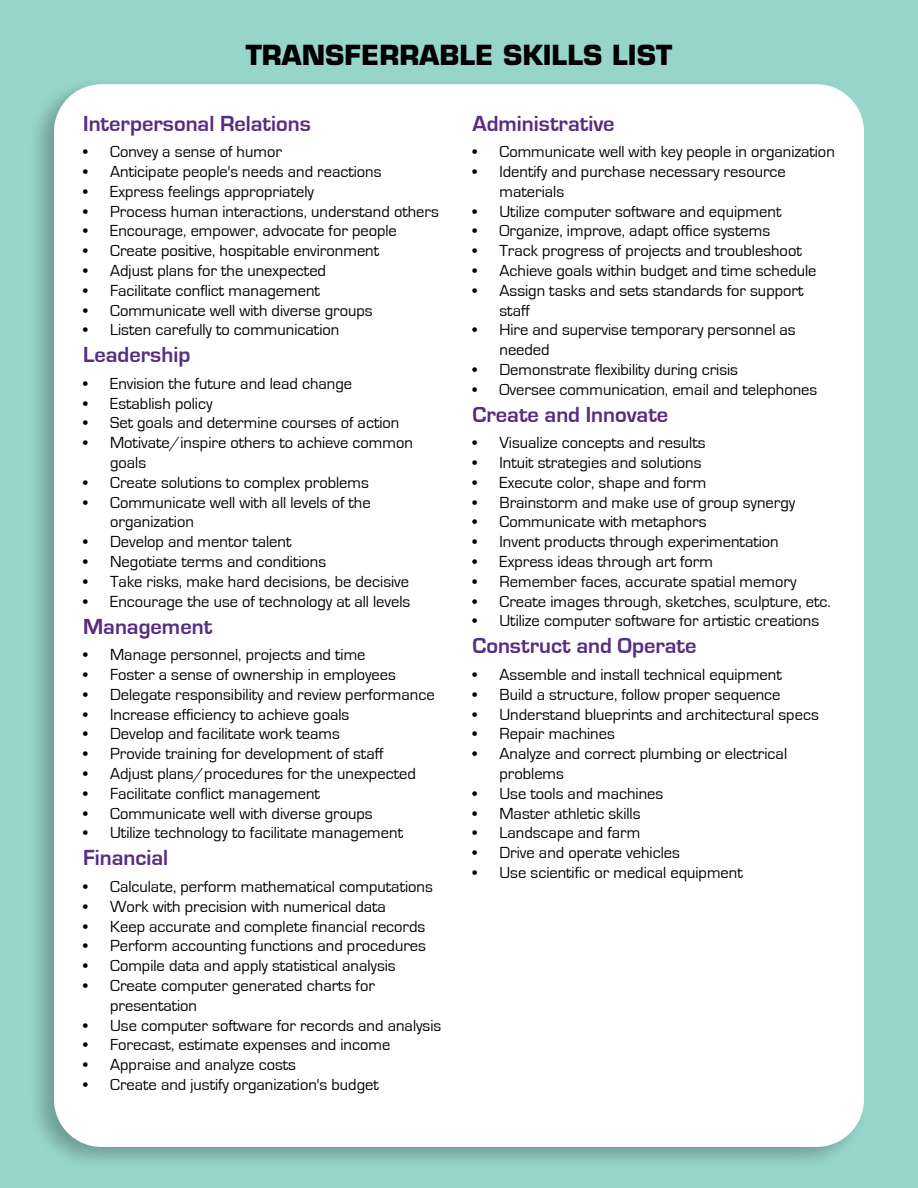
<style>
.page{position:relative;width:918px;height:1188px;background:#97d5ca}
.page>*{position:absolute;margin:0;border:0;box-sizing:border-box;transform-origin:0 0}
.t1{font:700 27px "Eurostile";color:#000}
.t2{font:700 22.5px "Eurostile";color:#572c82}
.t3{font:16.5px/19.8px "Eurostile";color:#000}
</style>
<div class="page">
<div style="left:28px;top:77px;width:840px;height:1093px;background:#000;opacity:.25"></div>
<div style="left:54px;top:84px;width:810px;height:1063px;background:#fff;border-radius:48px"></div>
<h1 class="t1" style="left:246px;top:38px;width:428px">TRANSFERRABLE SKILLS LIST</h1>
<h2 class="t2" style="left:83px;top:111px;width:229px">Interpersonal Relations</h2>
<p class="t3" style="left:83px;top:142px;width:200px">• Convey a sense of humor</p>
<p class="t3" style="left:83px;top:162px;width:300px">• Anticipate people's needs and reactions</p>
<p class="t3" style="left:83px;top:182px;width:232px">• Express feelings appropriately</p>
<p class="t3" style="left:83px;top:202px;width:357px">• Process human interactions, understand others</p>
<p class="t3" style="left:83px;top:221px;width:315px">• Encourage, empower, advocate for people</p>
<p class="t3" style="left:83px;top:241px;width:298px">• Create positive, hospitable environment</p>
<p class="t3" style="left:83px;top:261px;width:244px">• Adjust plans for the unexpected</p>
<p class="t3" style="left:83px;top:281px;width:238px">• Facilitate conflict management</p>
<p class="t3" style="left:83px;top:301px;width:291px">• Communicate well with diverse groups</p>
<p class="t3" style="left:83px;top:320px;width:258px">• Listen carefully to communication</p>
<h2 class="t2" style="left:83px;top:343px;width:109px">Leadership</h2>
<p class="t3" style="left:83px;top:374px;width:271px">• Envision the future and lead change</p>
<p class="t3" style="left:83px;top:394px;width:131px">• Establish policy</p>
<p class="t3" style="left:83px;top:413px;width:318px">• Set goals and determine courses of action</p>
<p class="t3" style="left:110px;top:433px;width:304px;text-indent:-27px">• Motivate/inspire others to achieve common goals</p>
<p class="t3" style="left:83px;top:473px;width:287px">• Create solutions to complex problems</p>
<p class="t3" style="left:110px;top:493px;width:262px;text-indent:-27px">• Communicate well with all levels of the organization</p>
<p class="t3" style="left:83px;top:532px;width:210px">• Develop and mentor talent</p>
<p class="t3" style="left:83px;top:552px;width:245px">• Negotiate terms and conditions</p>
<p class="t3" style="left:83px;top:572px;width:328px">• Take risks, make hard decisions, be decisive</p>
<p class="t3" style="left:83px;top:592px;width:329px">• Encourage the use of technology at all levels</p>
<h2 class="t2" style="left:83px;top:614px;width:131px">Management</h2>
<p class="t3" style="left:83px;top:645px;width:284px">• Manage personnel, projects and time</p>
<p class="t3" style="left:83px;top:665px;width:314px">• Foster a sense of ownership in employees</p>
<p class="t3" style="left:83px;top:685px;width:353px">• Delegate responsibility and review performance</p>
<p class="t3" style="left:83px;top:705px;width:268px">• Increase efficiency to achieve goals</p>
<p class="t3" style="left:83px;top:724px;width:258px">• Develop and facilitate work teams</p>
<p class="t3" style="left:83px;top:744px;width:302px">• Provide training for development of staff</p>
<p class="t3" style="left:83px;top:764px;width:334px">• Adjust plans/procedures for the unexpected</p>
<p class="t3" style="left:83px;top:784px;width:238px">• Facilitate conflict management</p>
<p class="t3" style="left:83px;top:804px;width:291px">• Communicate well with diverse groups</p>
<p class="t3" style="left:83px;top:823px;width:321px">• Utilize technology to facilitate management</p>
<h2 class="t2" style="left:83px;top:846px;width:87px">Financial</h2>
<p class="t3" style="left:83px;top:877px;width:351px">• Calculate, perform mathematical computations</p>
<p class="t3" style="left:83px;top:897px;width:304px">• Work with precision with numerical data</p>
<p class="t3" style="left:83px;top:917px;width:344px">• Keep accurate and complete financial records</p>
<p class="t3" style="left:83px;top:936px;width:344px">• Perform accounting functions and procedures</p>
<p class="t3" style="left:83px;top:956px;width:314px">• Compile data and apply statistical analysis</p>
<p class="t3" style="left:110px;top:976px;width:266px;text-indent:-27px">• Create computer generated charts for presentation</p>
<p class="t3" style="left:83px;top:1016px;width:360px">• Use computer software for records and analysis</p>
<p class="t3" style="left:83px;top:1035px;width:309px">• Forecast, estimate expenses and income</p>
<p class="t3" style="left:83px;top:1055px;width:214px">• Appraise and analyze costs</p>
<p class="t3" style="left:83px;top:1075px;width:297px">• Create and justify organization's budget</p>
<h2 class="t2" style="left:472px;top:111px;width:144px">Administrative</h2>
<p class="t3" style="left:472px;top:142px;width:364px">• Communicate well with key people in organization</p>
<p class="t3" style="left:499px;top:162px;width:288px;text-indent:-27px">• Identify and purchase necessary resource materials</p>
<p class="t3" style="left:472px;top:202px;width:310px">• Utilize computer software and equipment</p>
<p class="t3" style="left:472px;top:221px;width:299px">• Organize, improve, adapt office systems</p>
<p class="t3" style="left:472px;top:241px;width:331px">• Track progress of projects and troubleshoot</p>
<p class="t3" style="left:472px;top:261px;width:346px">• Achieve goals within budget and time schedule</p>
<p class="t3" style="left:499px;top:281px;width:305px;text-indent:-27px">• Assign tasks and sets standards for support staff</p>
<p class="t3" style="left:499px;top:320px;width:298px;text-indent:-27px">• Hire and supervise temporary personnel as needed</p>
<p class="t3" style="left:472px;top:360px;width:267px">• Demonstrate flexibility during crisis</p>
<p class="t3" style="left:472px;top:380px;width:346px">• Oversee communication, email and telephones</p>
<h2 class="t2" style="left:472px;top:402px;width:197px">Create and Innovate</h2>
<p class="t3" style="left:472px;top:433px;width:235px">• Visualize concepts and results</p>
<p class="t3" style="left:472px;top:453px;width:231px">• Intuit strategies and solutions</p>
<p class="t3" style="left:472px;top:473px;width:236px">• Execute color, shape and form</p>
<p class="t3" style="left:472px;top:493px;width:324px">• Brainstorm and make use of group synergy</p>
<p class="t3" style="left:472px;top:512px;width:236px">• Communicate with metaphors</p>
<p class="t3" style="left:472px;top:532px;width:308px">• Invent products through experimentation</p>
<p class="t3" style="left:472px;top:552px;width:242px">• Express ideas through art form</p>
<p class="t3" style="left:472px;top:572px;width:325px">• Remember faces, accurate spatial memory</p>
<p class="t3" style="left:472px;top:592px;width:360px">• Create images through, sketches, sculpture, etc.</p>
<p class="t3" style="left:472px;top:611px;width:348px">• Utilize computer software for artistic creations</p>
<h2 class="t2" style="left:472px;top:634px;width:226px">Construct and Operate</h2>
<p class="t3" style="left:472px;top:665px;width:311px">• Assemble and install technical equipment</p>
<p class="t3" style="left:472px;top:685px;width:310px">• Build a structure, follow proper sequence</p>
<p class="t3" style="left:472px;top:705px;width:348px">• Understand blueprints and architectural specs</p>
<p class="t3" style="left:472px;top:724px;width:144px">• Repair machines</p>
<p class="t3" style="left:499px;top:744px;width:289px;text-indent:-27px">• Analyze and correct plumbing or electrical problems</p>
<p class="t3" style="left:472px;top:784px;width:192px">• Use tools and machines</p>
<p class="t3" style="left:472px;top:804px;width:170px">• Master athletic skills</p>
<p class="t3" style="left:472px;top:823px;width:169px">• Landscape and farm</p>
<p class="t3" style="left:472px;top:843px;width:209px">• Drive and operate vehicles</p>
<p class="t3" style="left:472px;top:863px;width:272px">• Use scientific or medical equipment</p>
</div>
